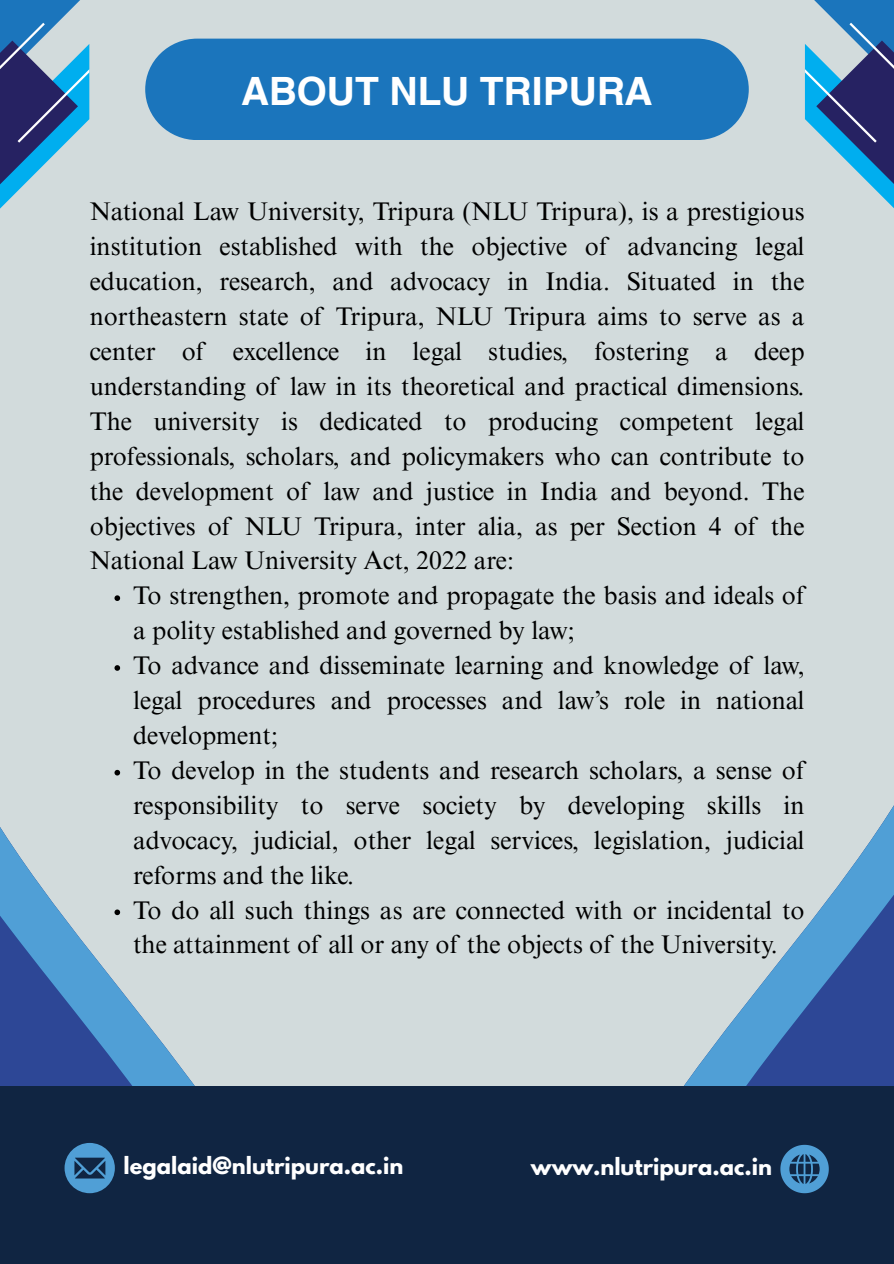
<style>
.page{position:relative;width:894px;height:1264px;background:#fff}
.page>*{position:absolute;margin:0;border:0;box-sizing:border-box;transform-origin:0 0}
.t1{font:700 39px "Helvetica World";color:#fff}
.t2{font:25.5px/35px "Times NRMT Pro";color:#000;text-align:justify}
.t3{font:700 21px "League Spartan";color:#fff}
</style>
<div class="page">
<div style="left:0;top:0;width:893px;height:1263px;background:#d2dbdc"></div>
<svg style="left:0;top:827px;width:195px;height:259px"></svg>
<svg style="left:684px;top:807px;width:209px;height:279px"></svg>
<div style="left:0;top:1086px;width:893px;height:177px;background:#102542"></div>
<div style="left:145px;top:39px;width:603px;height:101px;background:#1b75bc"></div>
<svg style="left:0;top:1038px;width:181px;height:156px"></svg>
<svg style="left:709px;top:1021px;width:184px;height:173px"></svg>
<svg style="left:804px;top:0;width:89px;height:207px"></svg>
<svg style="left:0;top:0;width:89px;height:209px"></svg>
<svg style="left:114px;top:595px;width:6px;height:6px"></svg>
<svg style="left:114px;top:909px;width:6px;height:6px"></svg>
<p class="t1" style="left:241px;top:59px;width:412px">ABOUT NLU TRIPURA</p>
<h2 class="t2" style="left:90px;top:197px;width:716px">National Law University, Tripura (NLU Tripura), is a prestigious institution established with the objective of advancing legal education, research, and advocacy in India. Situated in the northeastern state of Tripura, NLU Tripura aims to serve as a center of excellence in legal studies, fostering a deep understanding of law in its theoretical and practical dimensions.<br>The university is dedicated to producing competent legal professionals, scholars, and policymakers who can contribute to the development of law and justice in India and beyond. The objectives of NLU Tripura, inter alia, as per Section 4 of the National Law University Act, 2022 are:</h2>
<p class="t2" style="left:133px;top:581px;width:672px">To strengthen, promote and propagate the basis and ideals of a polity established and governed by law;</p>
<p class="t2" style="left:133px;top:651px;width:672px">To advance and disseminate learning and knowledge of law, legal procedures and processes and law’s role in national development;</p>
<p class="t2" style="left:133px;top:755px;width:672px">To develop in the students and research scholars, a sense of responsibility to serve society by developing skills in advocacy, judicial, other legal services, legislation, judicial reforms and the like.</p>
<p class="t2" style="left:133px;top:895px;width:672px">To do all such things as are connected with or incidental to the attainment of all or any of the objects of the University.</p>
<p class="t3" style="left:124px;top:1154px;width:281px">legalaid@nlutripura.ac.in</p>
<h1 class="t3" style="left:531px;top:1155px;width:242px">www.nlutripura.ac.in</h1>
</div>
